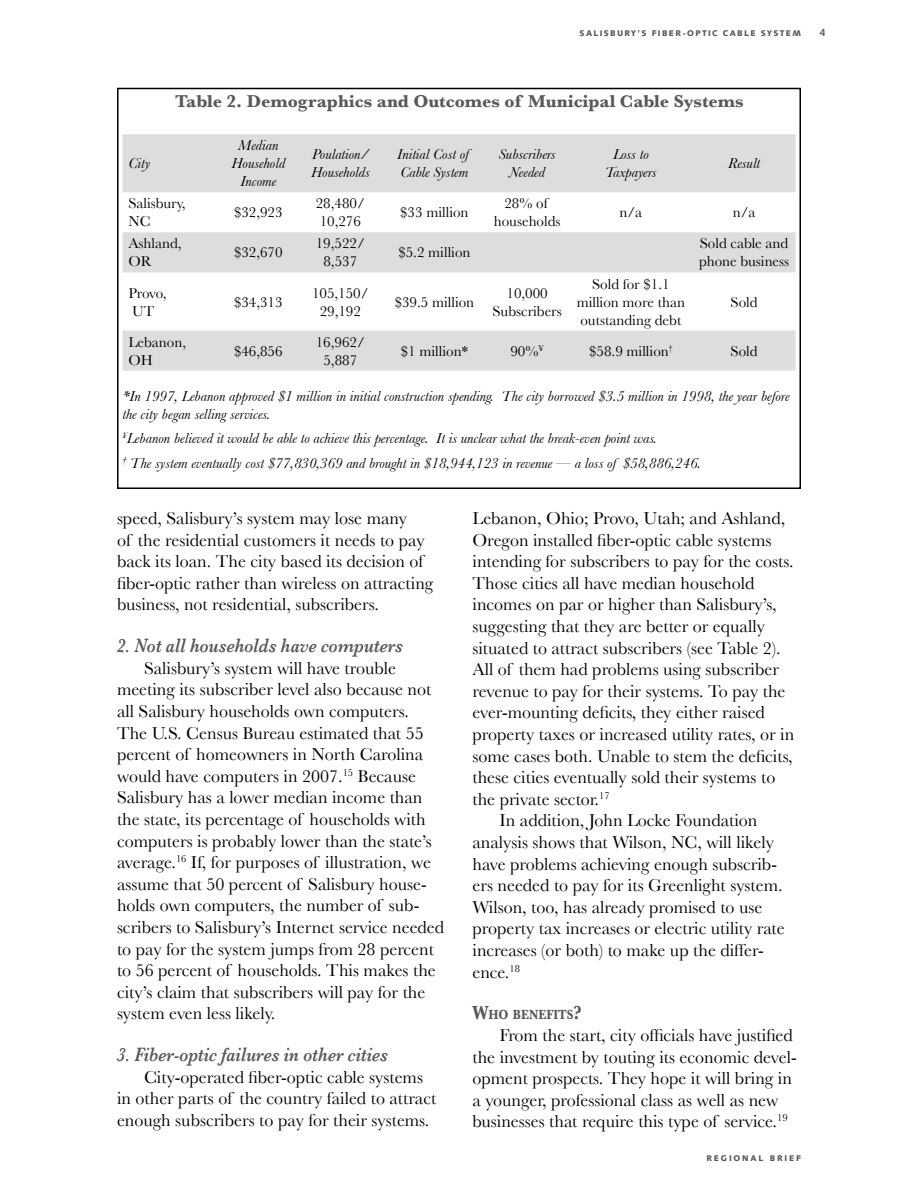
<style>
.page{position:relative;width:918px;height:1188px;background:#fff}
.page>*{position:absolute;margin:0;border:0;box-sizing:border-box;transform-origin:0 0}
.t1{font:italic 600 19.8px "Baskerville";color:#58595b;scale:.86 1}
.t2{font:18px/21.6px "Baskerville";color:#000}
.t3{font:700 18px "Baskerville";color:#58595b}
.t4{font:italic 15px/18px "Baskerville";color:#000}
.t5{font:15px/18px "Baskerville";color:#000}
.t6{font:700 13.8px "Baskerville";color:#58595b;scale:.86 1}
.t7{font:900 8.25px "Syntax";letter-spacing:.16em;color:#58595b}
.s1{font-size:19.8px}
</style>
<div class="page">
<div style="left:117px;top:88px;width:684px;height:401px;border:2px solid #000"></div>
<svg style="left:122px;top:134px;width:674px;height:237px;fill:#dcddde"></svg>
<p class="t7" style="left:580px;top:28px;width:223px">SALISBURY’S FIBER-OPTIC CABLE SYSTEM</p>
<p class="t4" style="left:128px;top:154px;width:23px">City</p>
<p class="t3" style="left:175px;top:90px;width:570px">Table 2. Demographics and Outcomes of Municipal Cable Systems</p>
<p class="t4" style="left:231px;top:136px;width:55px;text-align:center">Median<br>Household<br>Income</p>
<p class="t4" style="left:311px;top:145px;width:60px">Poulation/<br>Households</p>
<p class="t4" style="left:397px;top:145px;width:73px">Initial Cost of<br>Cable System</p>
<p class="t4" style="left:499px;top:145px;width:58px;text-align:center">Subscribers<br>Needed</p>
<p class="t4" style="left:605px;top:145px;width:53px;text-align:center">Loss to<br>Taxpayers</p>
<p class="t4" style="left:728px;top:154px;width:34px">Result</p>
<p class="t5" style="left:128px;top:194px;width:59px">Salisbury,<br>NC</p>
<p class="t5" style="left:234px;top:203px;width:50px">$32,923</p>
<p class="t5" style="left:316px;top:194px;width:51px">28,480/<br>10,276</p>
<p class="t5" style="left:400px;top:203px;width:70px">$33 million</p>
<p class="t5" style="left:494px;top:194px;width:68px;text-align:center">28% of households</p>
<p class="t5" style="left:619px;top:203px;width:24px">n/a</p>
<p class="t5" style="left:733px;top:203px;width:24px">n/a</p>
<p class="t5" style="left:128px;top:234px;width:55px">Ashland,<br>OR</p>
<p class="t5" style="left:234px;top:243px;width:50px">$32,670</p>
<p class="t5" style="left:316px;top:234px;width:51px;text-align:center">19,522/<br>8,537</p>
<p class="t5" style="left:398px;top:243px;width:74px">$5.2 million</p>
<p class="t5" style="left:699px;top:234px;width:92px">Sold cable and phone business</p>
<p class="t5" style="left:128px;top:284px;width:40px">Provo,<br>UT</p>
<p class="t5" style="left:234px;top:293px;width:50px">$34,313</p>
<p class="t5" style="left:312px;top:284px;width:58px;text-align:center">105,150/<br>29,192</p>
<p class="t5" style="left:395px;top:293px;width:81px">$39.5 million</p>
<p class="t5" style="left:493px;top:284px;width:71px;text-align:center">10,000<br>Subscribers</p>
<p class="t5" style="left:577px;top:275px;width:110px;text-align:center">Sold for $1.1 million more than outstanding debt</p>
<p class="t5" style="left:731px;top:293px;width:29px">Sold</p>
<p class="t5" style="left:128px;top:333px;width:59px">Lebanon,<br>OH</p>
<p class="t5" style="left:234px;top:342px;width:50px">$46,856</p>
<p class="t5" style="left:316px;top:333px;width:51px;text-align:center">16,962/<br>5,887</p>
<p class="t5" style="left:401px;top:342px;width:69px">$1 million*</p>
<p class="t5" style="left:510px;top:342px;width:35px">90%<sup>¥</sup></p>
<p class="t5" style="left:589px;top:342px;width:85px">$58.9 million<sup>†</sup></p>
<p class="t5" style="left:731px;top:342px;width:29px">Sold</p>
<p class="t4" style="left:122px;top:387px;width:669px">*In 1997, Lebanon approved $1 million in initial construction spending. The city borrowed $3.5 million in 1998, the year before the city began selling services.</p>
<p class="t4" style="left:122px;top:426px;width:580px;line-height:24.8px"><sup>¥</sup>Lebanon believed it would be able to achieve this percentage. It is unclear what the break-even point was.<br><sup>†</sup> The system eventually cost $77,830,369 and brought in $18,944,123 in revenue — a loss of $58,886,246.</p>
<p class="t2" style="left:117px;top:507px;width:318px">speed, Salisbury’s system may lose many<br>of the residential customers it needs to pay back its loan. The city based its decision of fiber-optic rather than wireless on attracting business, not residential, subscribers.</p>
<p class="t1" style="left:117px;top:634px;width:334px">2. Not all households have computers</p>
<p class="t2" style="left:117px;top:657px;width:329px;text-indent:27px">Salisbury’s system will have trouble meeting its subscriber level also because not all Salisbury households own computers.<br>The U.S. Census Bureau estimated that 55 percent of homeowners in North Carolina would have computers in 2007.<sup>15</sup> Because Salisbury has a lower median income than the state, its percentage of households with computers is probably lower than the state’s average.<sup>16</sup> If, for purposes of illustration, we assume that 50 percent of Salisbury house&shy;holds own computers, the number of sub&shy;scribers to Salisbury’s Internet service needed to pay for the system jumps from 28 percent to 56 percent of households. This makes the city’s claim that subscribers will pay for the system even less likely.</p>
<p class="t1" style="left:117px;top:1043px;width:317px">3. Fiber-optic failures in other cities</p>
<p class="t2" style="left:117px;top:1066px;width:321px;text-indent:27px">City-operated fiber-optic cable systems in other parts of the country failed to attract enough subscribers to pay for their systems.</p>
<p class="t2" style="left:472px;top:507px;width:314px">Lebanon, Ohio; Provo, Utah; and Ashland,</p>
<p class="t2" style="left:472px;top:529px;width:301px">Oregon installed fiber-optic cable systems</p>
<p class="t2" style="left:472px;top:550px;width:323px">intending for subscribers to pay for the costs.</p>
<p class="t2" style="left:472px;top:572px;width:284px">Those cities all have median household</p>
<p class="t2" style="left:472px;top:594px;width:306px">incomes on par or higher than Salisbury’s,</p>
<p class="t2" style="left:472px;top:615px;width:294px">suggesting that they are better or equally</p>
<p class="t2" style="left:472px;top:637px;width:310px">situated to attract subscribers (see Table 2).</p>
<p class="t2" style="left:472px;top:658px;width:308px">All of them had problems using subscriber</p>
<p class="t2" style="left:472px;top:680px;width:314px">revenue to pay for their systems. To pay the</p>
<p class="t2" style="left:472px;top:702px;width:294px">ever-mounting deficits, they either raised</p>
<p class="t2" style="left:472px;top:723px;width:323px">property taxes or increased utility rates, or in</p>
<p class="t2" style="left:472px;top:745px;width:322px">some cases both. Unable to stem the deficits,</p>
<p class="t2" style="left:472px;top:766px;width:304px">these cities eventually sold their systems to</p>
<p class="t2" style="left:472px;top:788px;width:139px">the private sector.<sup>17</sup></p>
<p class="t2" style="left:500px;top:810px;width:259px">In addition, John Locke Foundation</p>
<p class="t2" style="left:472px;top:831px;width:303px">analysis shows that Wilson, NC, will likely</p>
<p class="t2" style="left:472px;top:853px;width:306px">have problems achieving enough subscrib-</p>
<p class="t2" style="left:472px;top:874px;width:312px">ers needed to pay for its Greenlight system.</p>
<p class="t2" style="left:472px;top:896px;width:291px">Wilson, too, has already promised to use</p>
<p class="t2" style="left:472px;top:918px;width:314px">property tax increases or electric utility rate</p>
<p class="t2" style="left:472px;top:939px;width:293px">increases (or both) to make up the differ-</p>
<p class="t2" style="left:472px;top:961px;width:49px">ence.<sup>18</sup></p>
<p class="t6" style="left:472px;top:1007px;width:129px"><span class="s1">W</span>ho benefits<span class="s1">?</span></p>
<p class="t2" style="left:472px;top:1024px;width:326px;text-indent:27px">From the start, city officials have justified the investment by touting its economic devel&shy;opment prospects. They hope it will bring in a younger, professional class as well as new businesses that require this type of service.<sup>19</sup></p>
<p class="t7" style="left:706px;top:1153px;width:52px">RE GIO NAL</p>
<p class="t7" style="left:770px;top:1153px;width:8px">BRIEF</p>
</div>
